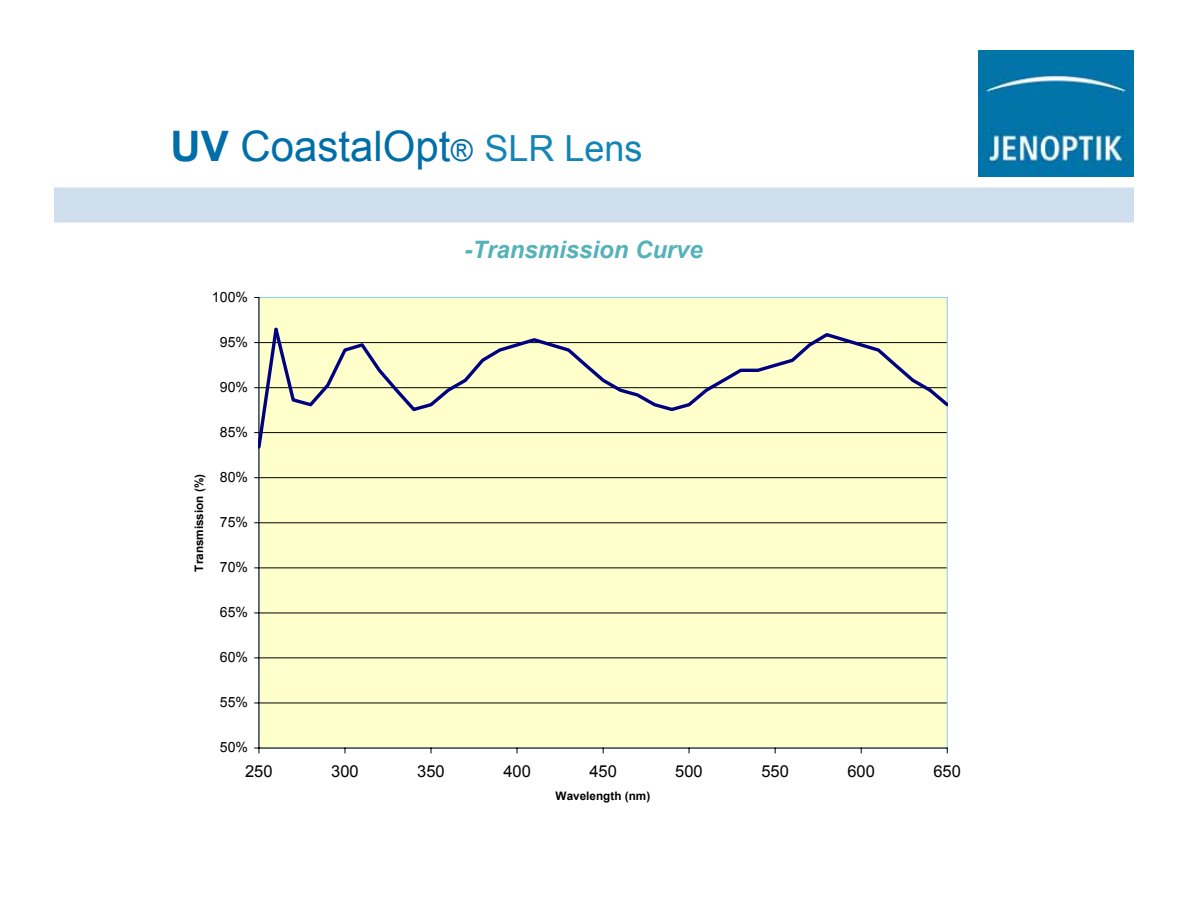
<style>
.page{position:relative;width:1188px;height:918px;background:#fff}
.page>*{position:absolute;margin:0;border:0;box-sizing:border-box;transform-origin:0 0}
.t1{font:42px "Arial";color:#006ea8}
.t2{font:italic 700 24px "Arial";color:#55b2b9}
.t3{font:16.5px "Arial";color:#000}
.t4{font:14.1px "Arial";letter-spacing:.005em;color:#000}
.t5{font:700 11.7px "Arial";color:#000}
.s1{font-weight:700}
.s2{font-size:30px}
.s3{font-size:36px;color:#1185b6}
</style>
<div class="page">
<div style="left:54px;top:188px;width:1080px;height:34px;background:#cedeec"></div>
<div style="left:54px;top:188px;width:1080px;height:35px;border:1px solid #cedeec"></div>
<div style="left:259px;top:298px;width:688px;height:450px;background:#ffc"></div>
<hr style="left:259px;top:703px;width:688px;height:1px;background:#000">
<hr style="left:259px;top:658px;width:688px;height:1px;background:#000">
<hr style="left:259px;top:613px;width:688px;height:1px;background:#000">
<hr style="left:259px;top:568px;width:688px;height:1px;background:#000">
<hr style="left:259px;top:523px;width:688px;height:1px;background:#000">
<hr style="left:259px;top:477px;width:688px;height:1px;background:#000">
<hr style="left:259px;top:432px;width:688px;height:1px;background:#000">
<hr style="left:259px;top:387px;width:688px;height:1px;background:#000">
<hr style="left:259px;top:342px;width:688px;height:1px;background:#000">
<hr style="left:259px;top:298px;width:1px;height:450px;background:#000">
<hr style="left:259px;top:748px;width:688px;height:1px;background:#000">
<svg style="left:255px;top:748px;width:5px;height:5px"></svg>
<svg style="left:255px;top:328px;width:23px;height:121px"></svg>
<svg style="left:272px;top:327px;width:663px;height:87px"></svg>
<svg style="left:928px;top:388px;width:19px;height:19px"></svg>
<img style="left:979px;top:51px;width:155px;height:125px">
<h1 class="t1" style="left:170px;top:119px;width:474px"><span class="s1">UV</span> CoastalOpt<span class="s2">®</span> <span class="s3">SLR Lens</span></h1>
<p class="t4" style="left:212px;top:288px;width:38px">100%</p>
<h2 class="t2" style="left:464px;top:233px;width:240px">-Transmission Curve</h2>
<p class="t5" style="left:191px;top:572px;width:99px;rotate:-90deg">Transmission (%)</p>
<p class="t4" style="left:220px;top:333px;width:30px">95%</p>
<p class="t4" style="left:220px;top:378px;width:30px">90%</p>
<p class="t4" style="left:220px;top:423px;width:30px">85%</p>
<p class="t4" style="left:220px;top:468px;width:30px">80%</p>
<p class="t4" style="left:220px;top:513px;width:30px">75%</p>
<p class="t4" style="left:220px;top:558px;width:30px">70%</p>
<p class="t4" style="left:220px;top:603px;width:30px">65%</p>
<p class="t4" style="left:220px;top:648px;width:30px">60%</p>
<p class="t4" style="left:220px;top:693px;width:30px">55%</p>
<p class="t4" style="left:220px;top:738px;width:30px">50%</p>
<p class="t3" style="left:245px;top:761px;width:29px">250</p>
<p class="t3" style="left:331px;top:761px;width:29px">300</p>
<p class="t3" style="left:417px;top:761px;width:29px">350</p>
<p class="t3" style="left:503px;top:761px;width:29px">400</p>
<p class="t3" style="left:589px;top:761px;width:29px">450</p>
<p class="t3" style="left:675px;top:761px;width:29px">500</p>
<p class="t3" style="left:761px;top:761px;width:29px">550</p>
<p class="t3" style="left:847px;top:761px;width:29px">600</p>
<p class="t3" style="left:933px;top:761px;width:29px">650</p>
<p class="t5" style="left:556px;top:788px;width:96px">Wavelength (nm)</p>
</div>
